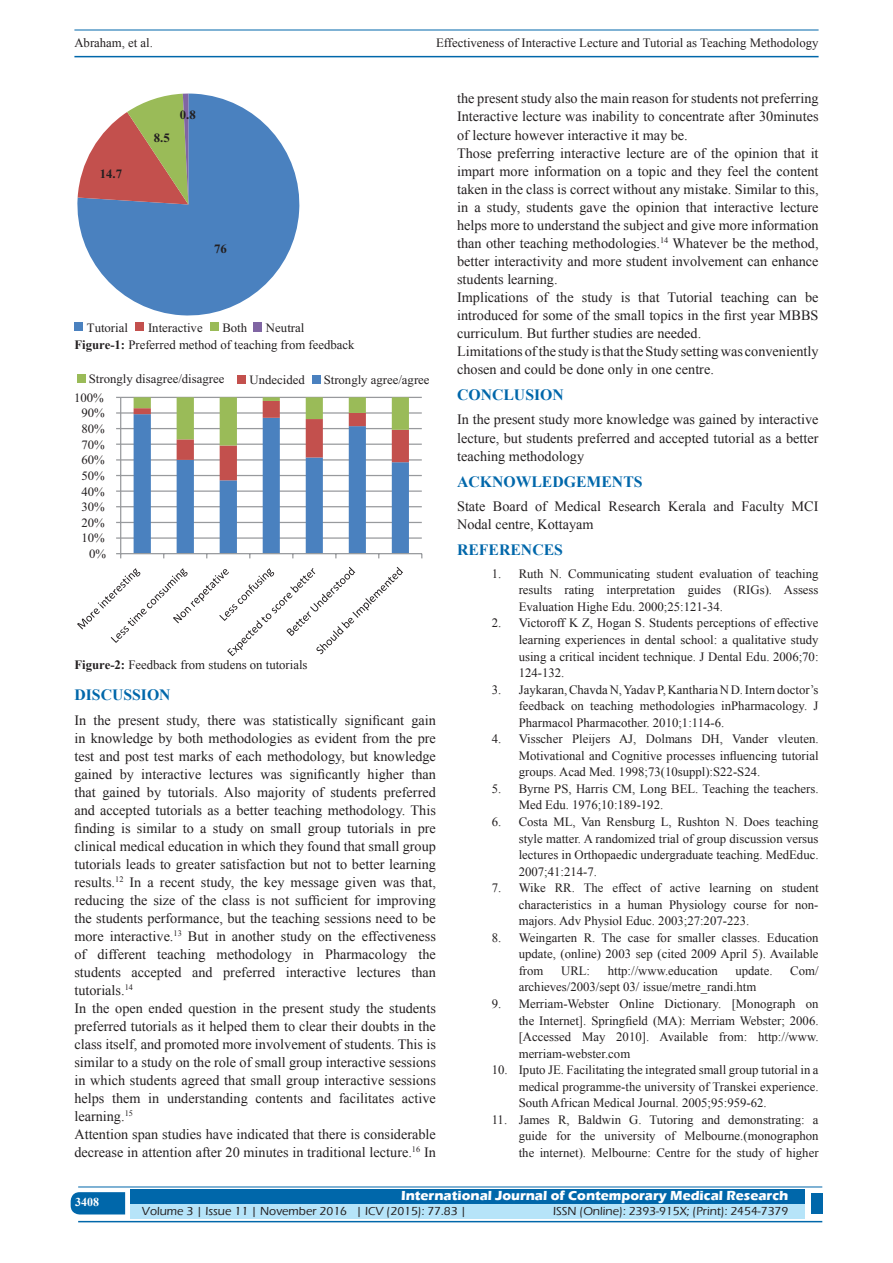
<style>
.page{position:relative;width:893px;height:1263px;background:#fff}
.page>*{position:absolute;margin:0;border:0;box-sizing:border-box;transform-origin:0 0}
.t1{font:700 15.75px "Times New Roman";color:#0067aa}
.TX_New{font:14.25px/18px "Times New Roman";color:#231f20;text-align:justify}
.t2{font:700 13.5px "Eras ITC";color:#fff}
.Legend{font:12.75px/16.5px "Times New Roman";color:#231f20;text-align:justify}
.t3{font:700 12.75px "Times New Roman";color:#231f20}
.t4{font:500 12px "Eras ITC";color:#231f20}
.t5{font:700 12px "Times New Roman";color:#fff}
.s1{font-weight:700}
</style>
<div class="page">
<hr style="left:74px;top:30px;width:745px;height:1px;background:#0067aa">
<hr style="left:74px;top:56px;width:745px;height:1px;background:#0067aa">
<svg style="left:71px;top:1192px;width:54px;height:22px"></svg>
<div style="left:130px;top:1189px;width:674px;height:15px;background:#0067aa"></div>
<div style="left:130px;top:1204px;width:674px;height:15px;background:#b6e4f9"></div>
<hr style="left:78px;top:1186px;width:744px;height:1px;background:#0067aa">
<hr style="left:78px;top:1221px;width:744px;height:1px;background:#0067aa">
<div style="left:811px;top:1193px;width:11px;height:21px;background:#0067aa"></div>
<svg style="left:77px;top:94px;width:223px;height:222px;fill:#4a81bf"></svg>
<svg style="left:78px;top:94px;width:110px;height:110px"></svg>
<div style="left:74px;top:322px;width:9px;height:9px;background:#4a81bf"></div>
<div style="left:135px;top:322px;width:9px;height:9px;background:#c3504d"></div>
<div style="left:210px;top:322px;width:8px;height:9px;background:#9abb58"></div>
<div style="left:253px;top:322px;width:9px;height:9px;background:#8065a3"></div>
<hr style="left:121px;top:537px;width:301px;height:2px;background:#989a9d">
<hr style="left:121px;top:522px;width:301px;height:1px;background:#989a9d">
<hr style="left:121px;top:506px;width:301px;height:1px;background:#989a9d">
<hr style="left:121px;top:490px;width:301px;height:2px;background:#989a9d">
<hr style="left:121px;top:475px;width:301px;height:1px;background:#989a9d">
<hr style="left:121px;top:459px;width:301px;height:2px;background:#989a9d">
<hr style="left:121px;top:444px;width:301px;height:1px;background:#989a9d">
<hr style="left:121px;top:428px;width:301px;height:1px;background:#989a9d">
<hr style="left:121px;top:412px;width:301px;height:2px;background:#989a9d">
<hr style="left:121px;top:397px;width:301px;height:1px;background:#989a9d">
<hr style="left:120px;top:397px;width:1px;height:157px;background:#989a9d">
<hr style="left:121px;top:553px;width:301px;height:1px;background:#989a9d">
<svg style="left:116px;top:553px;width:5px;height:5px"></svg>
<svg style="left:134px;top:397px;width:275px;height:161px"></svg>
<svg style="left:77px;top:567px;width:326px;height:89px"></svg>
<div style="left:77px;top:374px;width:8px;height:8px;background:#9abb58"></div>
<div style="left:238px;top:375px;width:8px;height:9px;background:#c3504d"></div>
<div style="left:312px;top:375px;width:8px;height:8px;background:#4a81bf"></div>
<p class="Legend" style="left:74px;top:35px;width:80px">Abraham, et al.</p>
<p class="Legend" style="left:436px;top:35px;width:384px">Effectiveness of Interactive Lecture and Tutorial as Teaching Methodology</p>
<p class="t3" style="left:100px;top:165px;width:24px">14.7</p>
<p class="t3" style="left:154px;top:128px;width:17px">8.5</p>
<p class="t3" style="left:180px;top:106px;width:18px">0.8</p>
<p class="t3" style="left:214px;top:240px;width:14px">76</p>
<p class="Legend" style="left:87px;top:319px;width:43px">Tutorial</p>
<p class="Legend" style="left:148px;top:319px;width:56px">Interactive</p>
<p class="Legend" style="left:222px;top:319px;width:26px">Both</p>
<p class="Legend" style="left:266px;top:319px;width:40px">Neutral</p>
<p class="Legend" style="left:74px;top:336px;width:282px"><span class="s1">Figure-1:</span> Preferred method of teaching from feedback</p>
<p class="Legend" style="left:89px;top:370px;width:137px">Strongly disagree/disagree</p>
<p class="Legend" style="left:250px;top:371px;width:57px">Undecided</p>
<p class="Legend" style="left:324px;top:371px;width:107px">Strongly agree/agree</p>
<p class="Legend" style="left:74px;top:389px;width:31px">100%</p>
<p class="Legend" style="left:82px;top:405px;width:25px">90%</p>
<p class="Legend" style="left:82px;top:420px;width:25px">80%</p>
<p class="Legend" style="left:82px;top:436px;width:25px">70%</p>
<p class="Legend" style="left:82px;top:451px;width:25px">60%</p>
<p class="Legend" style="left:82px;top:467px;width:25px">50%</p>
<p class="Legend" style="left:82px;top:483px;width:25px">40%</p>
<p class="Legend" style="left:82px;top:498px;width:25px">30%</p>
<p class="Legend" style="left:82px;top:514px;width:25px">20%</p>
<p class="Legend" style="left:82px;top:530px;width:25px">10%</p>
<p class="Legend" style="left:89px;top:545px;width:18px">0%</p>
<p class="Legend" style="left:74px;top:656px;width:235px"><span class="s1">Figure-2:</span> Feedback from studens on tutorials</p>
<h1 class="t1" style="left:74px;top:684px;width:98px">DISCUSSION</h1>
<p class="TX_New" style="left:74px;top:711px;width:363px">In the present study, there was statistically significant gain in knowledge by both methodologies as evident from the pre test and post test marks of each methodology, but knowledge gained by interactive lectures was significantly higher than that gained by tutorials. Also majority of students preferred and accepted tutorials as a better teaching methodology. This finding is similar to a study on small group tutorials in pre clinical medical education in which they found that small group tutorials leads to greater satisfaction but not to better learning results.<sup>12</sup> In a recent study, the key message given was that, reducing the size of the class is not sufficient for improving the students performance, but the teaching sessions need to be more interactive.<sup>13</sup> But in another study on the effectiveness of different teaching methodology in Pharmacology the students accepted and preferred interactive lectures than tutorials.<sup>14</sup></p>
<p class="TX_New" style="left:74px;top:999px;width:363px">In the open ended question in the present study the students preferred tutorials as it helped them to clear their doubts in the class itself, and promoted more involvement of students. This is similar to a study on the role of small group interactive sessions in which students agreed that small group interactive sessions helps them in understanding contents and facilitates active learning.<sup>15</sup></p>
<p class="TX_New" style="left:74px;top:1125px;width:363px">Attention span studies have indicated that there is considerable decrease in attention after 20 minutes in traditional lecture.<sup>16</sup> In</p>
<p class="TX_New" style="left:457px;top:89px;width:363px">the present study also the main reason for students not preferring Interactive lecture was inability to concentrate after 30minutes of lecture however interactive it may be.</p>
<p class="TX_New" style="left:457px;top:144px;width:363px">Those preferring interactive lecture are of the opinion that it impart more information on a topic and they feel the content taken in the class is correct without any mistake. Similar to this, in a study, students gave the opinion that interactive lecture helps more to understand the subject and give more information than other teaching methodologies.<sup>14</sup> Whatever be the method, better interactivity and more student involvement can enhance students learning.</p>
<p class="TX_New" style="left:457px;top:288px;width:363px">Implications of the study is that Tutorial teaching can be introduced for some of the small topics in the first year MBBS curriculum. But further studies are needed.</p>
<p class="TX_New" style="left:457px;top:342px;width:363px">Limitations of the study is that the Study setting was conveniently chosen and could be done only in one centre.</p>
<h1 class="t1" style="left:457px;top:384px;width:108px">CONCLUSION</h1>
<p class="TX_New" style="left:457px;top:410px;width:363px">In the present study more knowledge was gained by interactive lecture, but students preferred and accepted tutorial as a better teaching methodology</p>
<h1 class="t1" style="left:457px;top:470px;width:187px">ACKNOWLEDGEMENTS</h1>
<p class="TX_New" style="left:457px;top:497px;width:363px">State Board of Medical Research Kerala and Faculty MCI<br>Nodal centre, Kottayam</p>
<h1 class="t1" style="left:457px;top:539px;width:107px">REFERENCES</h1>
<p class="Legend" style="left:519px;top:565px;width:301px;text-indent:-27px">1. Ruth N. Communicating student evaluation of teaching results rating interpretation guides (RIGs). Assess Evaluation Highe Edu. 2000;25:121-34.</p>
<p class="Legend" style="left:519px;top:615px;width:301px;text-indent:-27px">2. Victoroff K Z, Hogan S. Students perceptions of effective learning experiences in dental school: a qualitative study using a critical incident technique. J Dental Edu. 2006;70:<br>124-132.</p>
<p class="Legend" style="left:519px;top:681px;width:301px;text-indent:-27px">3. Jaykaran, Chavda N, Yadav P, Kantharia N D. Intern doctor’s feedback on teaching methodologies inPharmacology. J Pharmacol Pharmacother. 2010;1:114-6.</p>
<p class="Legend" style="left:519px;top:730px;width:301px;text-indent:-27px">4. Visscher Pleijers AJ, Dolmans DH, Vander vleuten.<br>Motivational and Cognitive processes influencing tutorial groups. Acad Med. 1998;73(10suppl):S22-S24.</p>
<p class="Legend" style="left:519px;top:780px;width:301px;text-indent:-27px">5. Byrne PS, Harris CM, Long BEL. Teaching the teachers.<br>Med Edu. 1976;10:189-192.</p>
<p class="Legend" style="left:519px;top:813px;width:301px;text-indent:-27px">6. Costa ML, Van Rensburg L, Rushton N. Does teaching style matter. A randomized trial of group discussion versus lectures in Orthopaedic undergraduate teaching. MedEduc.<br>2007;41:214-7.</p>
<p class="Legend" style="left:519px;top:879px;width:301px;text-indent:-27px">7. Wike RR. The effect of active learning on student characteristics in a human Physiology course for non&shy;majors. Adv Physiol Educ. 2003;27:207-223.</p>
<p class="Legend" style="left:519px;top:929px;width:301px;text-indent:-27px">8. Weingarten R. The case for smaller classes. Education update, (online) 2003 sep (cited 2009 April 5). Available from</p>
<p class="Legend" style="left:561px;top:962px;width:31px">URL:</p>
<p class="Legend" style="left:608px;top:962px;width:112px">http://www.education</p>
<p class="Legend" style="left:735px;top:962px;width:39px">update.</p>
<p class="Legend" style="left:790px;top:962px;width:30px">Com/</p>
<p class="Legend" style="left:519px;top:979px;width:239px">archieves/2003/sept 03/ issue/metre_randi.htm</p>
<p class="Legend" style="left:519px;top:995px;width:301px;text-indent:-27px">9. Merriam-Webster Online Dictionary. [Monograph on the Internet]. Springfield (MA): Merriam Webster; 2006. [Accessed May 2010]. Available from: http://www. merriam-webster.com</p>
<p class="Legend" style="left:519px;top:1061px;width:301px;text-indent:-27px">10. Iputo JE. Facilitating the integrated small group tutorial in a medical programme-the university of Transkei experience.<br>South African Medical Journal. 2005;95:959-62.</p>
<p class="Legend" style="left:519px;top:1111px;width:301px;text-indent:-27px">11. James R, Baldwin G. Tutoring and demonstrating: a guide for the university of Melbourne.(monographon the internet). Melbourne: Centre for the study of higher</p>
<h4 class="t5" style="left:75px;top:1194px;width:26px">3408</h4>
<p class="t2" style="left:401px;top:1188px;width:389px">International Journal of Contemporary Medical Research</p>
<p class="t4" style="left:142px;top:1204px;width:326px">Volume 3 | Issue 11 | November 2016 | ICV (2015): 77.83 |</p>
<p class="t4" style="left:553px;top:1204px;width:237px">ISSN (Online): 2393-915X; (Print): 2454-7379</p>
</div>
